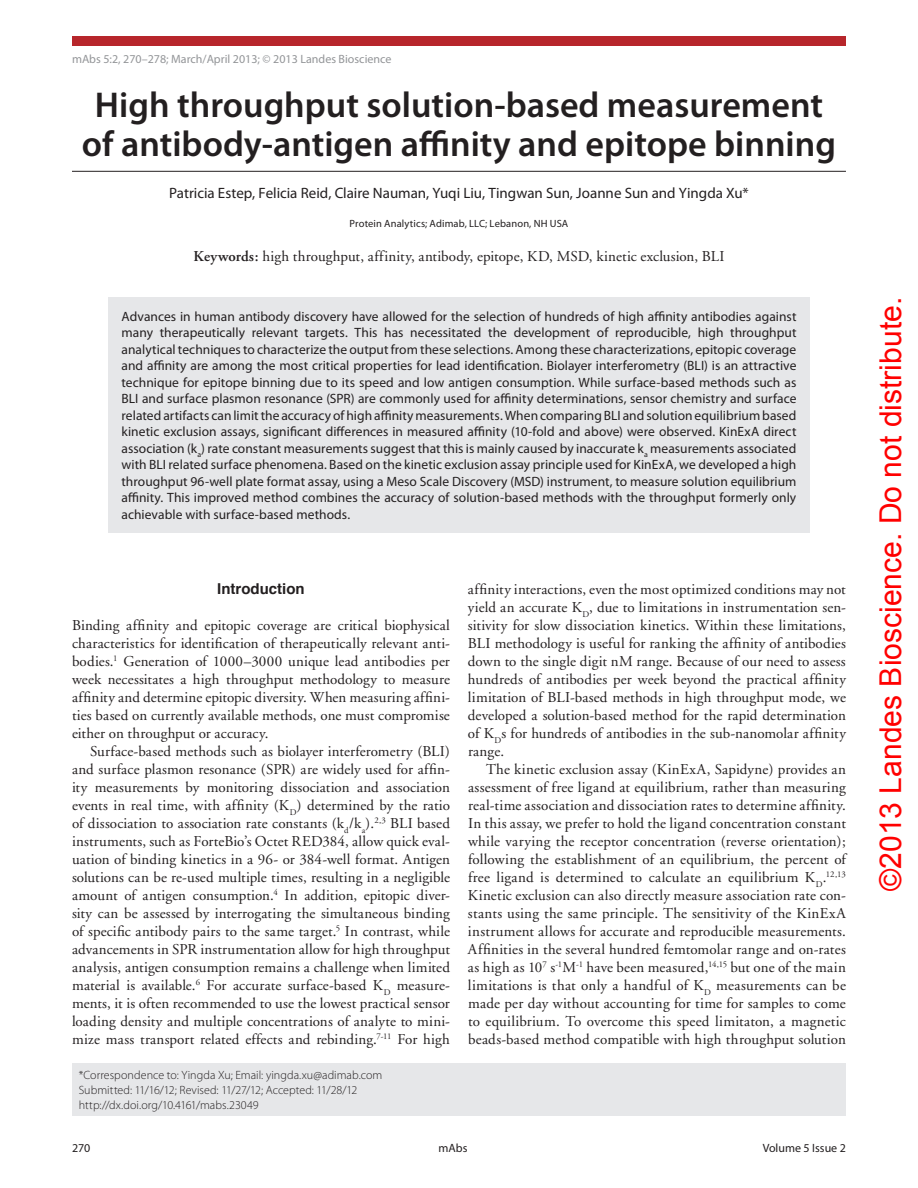
<style>
.page{position:relative;width:918px;height:1188px;background:#fff}
.page>*{position:absolute;margin:0;border:0;box-sizing:border-box;transform-origin:0 0}
.t1{font:600 36px/39px "Myriad Pro";color:#231f20;text-align:center}
.t2{font:30.15px "Arial";color:#f00}
.t3{font:15px/18px "Adobe Garamond";letter-spacing:.01em;color:#231f20;text-align:justify}
.t4{font:15px "Myriad Pro";color:#231f20}
.t5{font:700 15px "Helvetica";color:#231f20}
.t6{font:13.5px/16.5px "Myriad Pro";letter-spacing:.005em;color:#231f20;text-align:justify}
.t7{font:300 12px/15px "Myriad Pro";letter-spacing:.005em;color:#231f20}
.t8{font:12px "Myriad Pro";color:#939598}
.t9{font:12px "Myriad Pro";color:#231f20}
.t10{font:10.5px "Myriad Pro";letter-spacing:.01em;color:#231f20}
.s1{font-weight:600}
</style>
<div class="page">
<div style="left:72px;top:36px;width:774px;height:10px;background:#b7262b"></div>
<div style="left:72px;top:1063px;width:774px;height:53px;background:#e6e7e9"></div>
<div style="left:108px;top:297px;width:702px;height:235px;background:#e6e7e9"></div>
<hr style="left:72px;top:171px;width:774px;height:1px;background:#231f20">
<p class="t8" style="left:72px;top:52px;width:321px">mAbs 5:2, 270–278; March/April 2013; © 2013 Landes Bioscience</p>
<h1 class="t1" style="left:82px;top:85px;width:756px">High throughput solution-based measurement of antibody-antigen affinity and epitope binning</h1>
<p class="t4" style="left:169px;top:184px;width:581px">Patricia Estep, Felicia Reid, Claire Nauman, Yuqi Liu, Tingwan Sun, Joanne Sun and Yingda Xu*</p>
<p class="t10" style="left:350px;top:217px;width:220px">Protein Analytics; Adimab, LLC; Lebanon, NH USA</p>
<p class="t3" style="left:194px;top:248px;width:532px"><span class="s1">Keywords:</span> high throughput, affinity, antibody, epitope, KD, MSD, kinetic exclusion, BLI</p>
<p class="t6" style="left:121px;top:308px;width:677px">Advances in human antibody discovery have allowed for the selection of hundreds of high affinity antibodies against many therapeutically relevant targets. This has necessitated the development of reproducible, high throughput analytical techniques to characterize the output from these selections. Among these characterizations, epitopic coverage and affinity are among the most critical properties for lead identification. Biolayer interferometry (BLI) is an attractive technique for epitope binning due to its speed and low antigen consumption. While surface-based methods such as BLI and surface plasmon resonance (SPR ) are commonly used for affinity determinations, sensor chemistry and surface related artifacts can limit the accuracy of high affinity measurements. When comparing BLI and solution equilibrium based kinetic exclusion assays, significant differences in measured affinity (10-fold and above) were observed. KinExA direct association (k<sub>a</sub>) rate constant measurements suggest that this is mainly caused by inaccurate k<sub>a</sub> measurements associated with BLI related surface phenomena. Based on the kinetic exclusion assay principle used for KinExA, we developed a high throughput 96-well plate format assay, using a Meso Scale Discovery (MSD) instrument, to measure solution equilibrium affinity. This improved method combines the accuracy of solution-based methods with the throughput formerly only achievable with surface-based methods.</p>
<p class="t5" style="left:217px;top:577px;width:89px">Introduction</p>
<p class="t3" style="left:72px;top:617px;width:379px">Binding affinity and epitopic coverage are critical biophysical characteristics for identification of therapeutically relevant anti&shy;bodies.<sup>1</sup> Generation of 1000–3000 unique lead antibodies per week necessitates a high throughput methodology to measure affinity and determine epitopic diversity. When measuring affini&shy;ties based on currently available methods, one must compromise either on throughput or accuracy.</p>
<p class="t3" style="left:72px;top:743px;width:380px;text-indent:18px">Surface-based methods such as biolayer interferometry (BLI) and surface plasmon resonance (SPR) are widely used for affin&shy;ity measurements by monitoring dissociation and association events in real time, with affinity (K<sub>D</sub>) determined by the ratio of dissociation to association rate constants (k<sub>d</sub>/k<sub>a</sub>).<sup>2,3</sup> BLI based instruments, such as ForteBio’s Octet RED384, allow quick eval&shy;uation of binding kinetics in a 96- or 384-well format. Antigen solutions can be re-used multiple times, resulting in a negligible amount of antigen consumption.<sup>4</sup> In addition, epitopic diver&shy;sity can be assessed by interrogating the simultaneous binding of specific antibody pairs to the same target.<sup>5</sup> In contrast, while advancements in SPR instrumentation allow for high throughput analysis, antigen consumption remains a challenge when limited material is available.<sup>6</sup> For accurate surface-based K<sub>D</sub> measure&shy;ments, it is often recommended to use the lowest practical sensor loading density and multiple concentrations of analyte to mini&shy;mize mass transport related effects and rebinding.<sup>7-11</sup> For high</p>
<p class="t7" style="left:79px;top:1068px;width:305px">*Correspondence to: Yingda Xu; Email: yingda.xu@adimab.com<br>Submitted: 11/16/12; Revised: 11/27/12; Accepted: 11/28/12 http://dx.doi.org/10.4161/mabs.23049</p>
<p class="t3" style="left:468px;top:581px;width:379px">affinity interactions, even the most optimized conditions may not yield an accurate K<sub>D</sub>, due to limitations in instrumentation sen&shy;sitivity for slow dissociation kinetics. Within these limitations, BLI methodology is useful for ranking the affinity of antibodies down to the single digit nM range. Because of our need to assess hundreds of antibodies per week beyond the practical affinity limitation of BLI-based methods in high throughput mode, we developed a solution-based method for the rapid determination of K<sub>D</sub>s for hundreds of antibodies in the sub-nanomolar affinity range.</p>
<p class="t3" style="left:468px;top:761px;width:380px;text-indent:18px">The kinetic exclusion assay (KinExA, Sapidyne) provides an assessment of free ligand at equilibrium, rather than measuring real-time association and dissociation rates to determine affinity.<br>In this assay, we prefer to hold the ligand concentration constant while varying the receptor concentration (reverse orientation); following the establishment of an equilibrium, the percent of free ligand is determined to calculate an equilibrium K<sub>D</sub>.<sup>12,13<br></sup>Kinetic exclusion can also directly measure association rate con&shy;stants using the same principle. The sensitivity of the KinExA instrument allows for accurate and reproducible measurements.<br>Affinities in the several hundred femtomolar range and on-rates as high as 10<sup>7</sup> s<sup>-1</sup>M<sup>-1</sup> have been measured,<sup>14,15</sup> but one of the main limitations is that only a handful of K<sub>D</sub> measurements can be made per day without accounting for time for samples to come to equilibrium. To overcome this speed limitaton, a magnetic beads-based method compatible with high throughput solution</p>
<p class="t9" style="left:72px;top:1141px;width:20px">270</p>
<p class="t9" style="left:439px;top:1141px;width:30px">mAbs</p>
<p class="t9" style="left:763px;top:1141px;width:85px">Volume 5 Issue 2</p>
<h2 class="t2" style="left:871px;top:891px;width:595px;rotate:-90deg">©2013 Landes Bioscience. Do not distribute.</h2>
</div>
